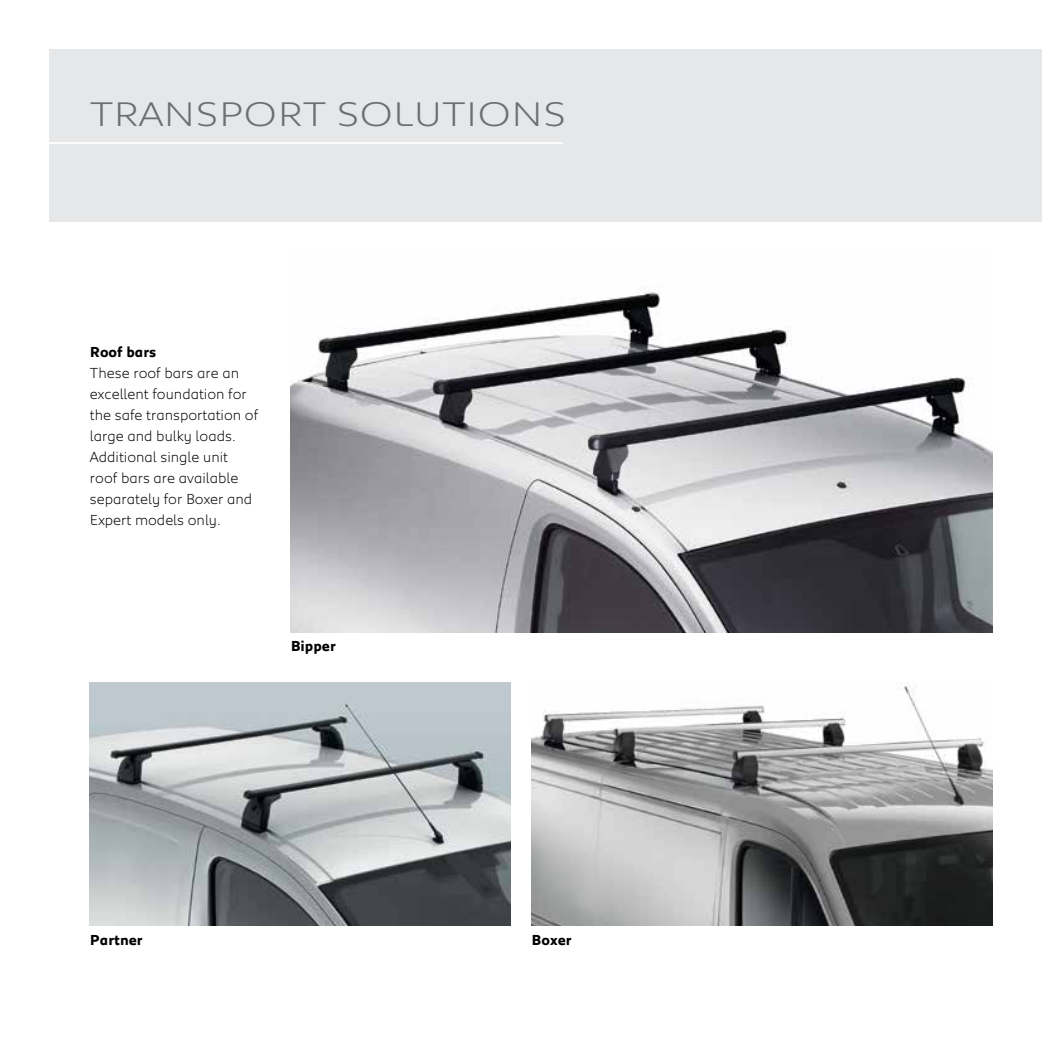
<style>
.page{position:relative;width:1042px;height:1042px;background:#fff}
.page>*{position:absolute;margin:0;border:0;box-sizing:border-box;transform-origin:0 0}
.t1{font:300 35px "Peugeot Expanded";color:#6d6e71}
.t2{font:300 14.88px/21px "Peugeot";color:#000}
.t3{font:700 14.88px "Peugeot";color:#000}
</style>
<div class="page">
<div style="left:50px;top:50px;width:992px;height:172px;background:#e6e7e8"></div>
<hr style="left:0;top:142px;width:563px;height:2px;background:#fff">
<img style="left:291px;top:288px;width:701px;height:345px">
<img style="left:90px;top:683px;width:420px;height:242px">
<img style="left:532px;top:686px;width:460px;height:239px">
<h1 class="t1" style="left:90px;top:90px;width:478px">TRANSPORT SOLUTIONS</h1>
<p class="t3" style="left:90px;top:342px;width:68px">Roof bars</p>
<p class="t2" style="left:90px;top:362px;width:170px">These roof bars are an excellent foundation for the safe transportation of large and bulky loads.<br>Additional single unit roof bars are available separately for Boxer and<br>Expert models only.</p>
<p class="t3" style="left:291px;top:636px;width:47px">Bipper</p>
<p class="t3" style="left:90px;top:930px;width:54px">Partner</p>
<p class="t3" style="left:532px;top:930px;width:42px">Boxer</p>
</div>
